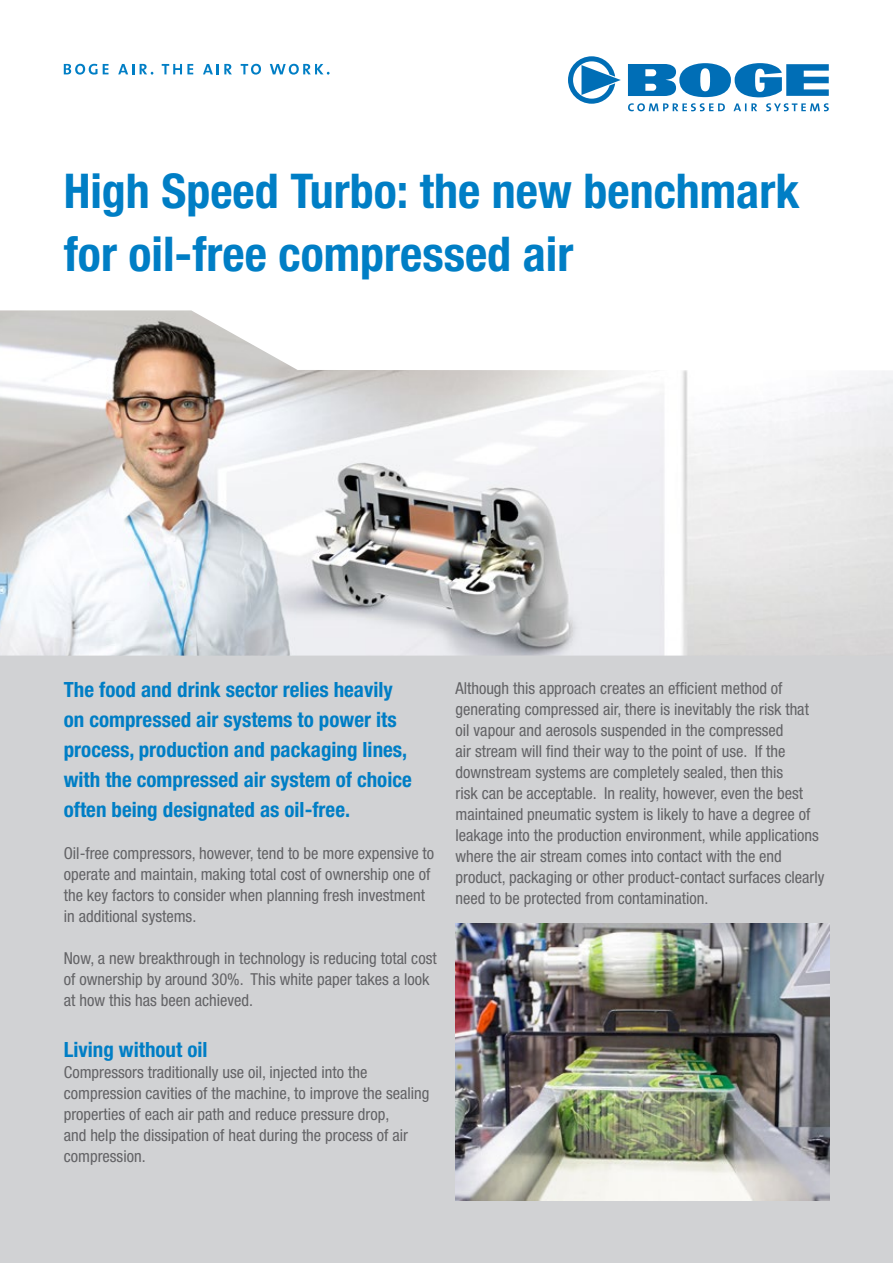
<style>
.page{position:relative;width:893px;height:1263px;background:#fff}
.page>*{position:absolute;margin:0;border:0;box-sizing:border-box;transform-origin:0 0}
.t1{font:700 condensed 48px/63px "Helvetica Neue LT Std";color:#007ec5}
.Body_sub_headers{font:700 condensed 21px/30px "Helvetica Neue LT Std";color:#007ec5}
.body{font:condensed 16.5px/21px "Helvetica Neue LT Std";color:#636366}
</style>
<div class="page">
<div style="left:0;top:656px;width:893px;height:607px;background:#d1d2d4"></div>
<img style="left:0;top:310px;width:893px;height:346px">
<svg style="left:568px;top:56px;width:53px;height:48px"></svg>
<svg style="left:628px;top:103px;width:201px;height:8px"></svg>
<svg style="left:628px;top:63px;width:201px;height:34px"></svg>
<svg style="left:64px;top:64px;width:45px;height:11px"></svg>
<svg style="left:118px;top:64px;width:16px;height:10px"></svg>
<svg style="left:140px;top:64px;width:13px;height:11px"></svg>
<svg style="left:162px;top:64px;width:31px;height:10px"></svg>
<svg style="left:203px;top:64px;width:29px;height:10px"></svg>
<svg style="left:241px;top:64px;width:20px;height:11px"></svg>
<svg style="left:270px;top:64px;width:60px;height:11px"></svg>
<img style="left:455px;top:923px;width:374px;height:278px">
<h1 class="t1" style="left:64px;top:159px;width:737px">High Speed Turbo: the new benchmark for oil-free compressed air</h1>
<p class="Body_sub_headers" style="left:64px;top:674px;width:350px">The food and drink sector relies heavily on compressed air systems to power its process, production and packaging lines, with the compressed air system of choice often being designated as oil-free.</p>
<p class="body" style="left:64px;top:843px;width:372px">Oil-free compressors, however, tend to be more expensive to operate and maintain, making total cost of ownership one of the key factors to consider when planning fresh investment in additional systems.</p>
<p class="body" style="left:64px;top:948px;width:374px">Now, a new breakthrough in technology is reducing total cost of ownership by around 30%. This white paper takes a look at how this has been achieved.</p>
<p class="Body_sub_headers" style="left:64px;top:1034px;width:145px">Living without oil</p>
<p class="body" style="left:64px;top:1062px;width:367px">Compressors traditionally use oil, injected into the compression cavities of the machine, to improve the sealing properties of each air path and reduce pressure drop,<br>and help the dissipation of heat during the process of air compression.</p>
<p class="body" style="left:455px;top:677px;width:370px">Although this approach creates an efficient method of generating compressed air, there is inevitably the risk that oil vapour and aerosols suspended in the compressed<br>air stream will find their way to the point of use. If the downstream systems are completely sealed, then this<br>risk can be acceptable. In reality, however, even the best maintained pneumatic system is likely to have a degree of leakage into the production environment, while applications where the air stream comes into contact with the end product, packaging or other product-contact surfaces clearly need to be protected from contamination.</p>
</div>
